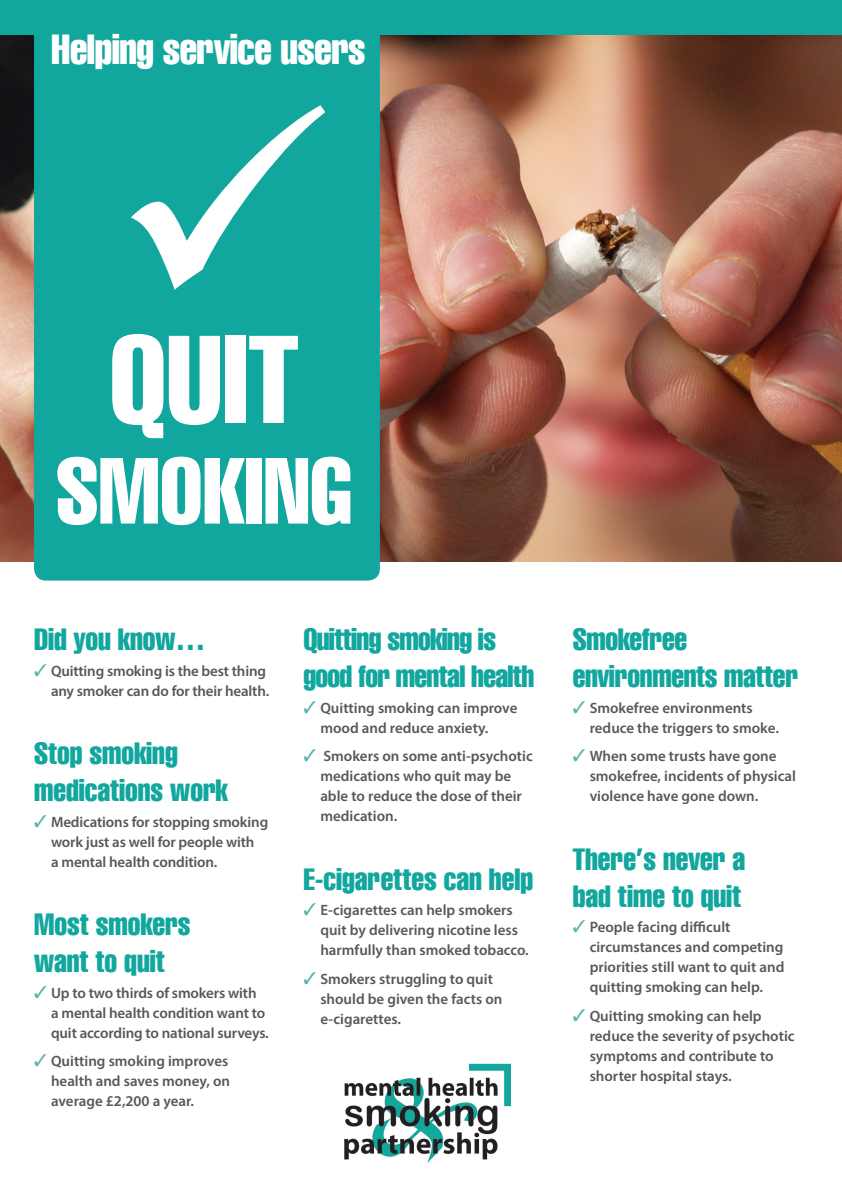
<style>
.page{position:relative;width:842px;height:1191px;background:#fff}
.page>*{position:absolute;margin:0;border:0;box-sizing:border-box;transform-origin:0 0}
.Heading_1{font:extra-condensed 120.9px "Swiss 911 BT";color:#fff}
.Heading_1-2{font:extra-condensed 90.9px "Swiss 911 BT";color:#fff}
.Heading_1-3{font:extra-condensed 41px "Swiss 911 BT";letter-spacing:-.01em;color:#fff}
.Did_you_know{font:extra-condensed 30px/37px "Swiss 911 BT";color:#12a79e}
.Did_you_know-2{font:extra-condensed 30px/37px "Swiss 911 BT";letter-spacing:-.02em;color:#12a79e}
.t1{font:600 15px/20px "Myriad Pro";color:#57585a}
.s1{color:#57b4ad}
</style>
<div class="page">
<img style="left:0;top:34px;width:842px;height:527px">
<div style="left:0;top:0;width:842px;height:34px;background:#12a79e"></div>
<div style="left:34px;top:34px;width:346px;height:546px;background:#12a79e"></div>
<img style="left:344px;top:1063px;width:167px;height:99px">
<svg style="left:131px;top:105px;width:194px;height:185px"></svg>
<p class="Heading_1-3" style="left:51px;top:27px;width:316px">Helping service users</p>
<p class="Heading_1" style="left:109px;top:311px;width:191px">QUIT</p>
<p class="Heading_1-2" style="left:56px;top:439px;width:298px">SMOKING</p>
<p class="Did_you_know" style="left:34px;top:621px;width:173px">Did you know…</p>
<p class="t1" style="left:34px;top:660px;width:237px;text-align:right"><span class="s1">✓</span> Quitting smoking is the best thing any smoker can do for their health.</p>
<p class="Did_you_know" style="left:34px;top:735px;width:195px">Stop smoking medications work</p>
<p class="t1" style="left:51px;top:811px;width:219px;text-indent:-17px"><span class="s1">✓</span> Medications for stopping smoking work just as well for people with<br>a mental health condition.</p>
<p class="Did_you_know" style="left:34px;top:906px;width:158px">Most smokers want to quit</p>
<p class="t1" style="left:51px;top:982px;width:219px;text-indent:-17px"><span class="s1">✓</span> Up to two thirds of smokers with<br>a mental health condition want to quit according to national surveys.</p>
<p class="t1" style="left:51px;top:1050px;width:180px;text-align:justify;text-indent:-17px"><span class="s1">✓</span> Quitting smoking improves health and saves money, on average £2,200 a year.</p>
<p class="Did_you_know-2" style="left:303px;top:621px;width:232px">Quitting smoking is good for mental health</p>
<p class="t1" style="left:320px;top:697px;width:199px;text-indent:-17px"><span class="s1">✓</span> Quitting smoking can improve mood and reduce anxiety.</p>
<p class="t1" style="left:320px;top:746px;width:214px;text-indent:-17px"><span class="s1">✓</span> Smokers on some anti-psychotic medications who quit may be able to reduce the dose of their medication.</p>
<p class="Did_you_know" style="left:303px;top:860px;width:231px">E-cigarettes can help</p>
<p class="t1" style="left:320px;top:900px;width:210px;text-indent:-17px"><span class="s1">✓</span> E-cigarettes can help smokers quit by delivering nicotine less harmfully than smoked tobacco.</p>
<p class="t1" style="left:320px;top:968px;width:184px;text-indent:-17px"><span class="s1">✓</span> Smokers struggling to quit should be given the facts on e-cigarettes.</p>
<p class="Did_you_know" style="left:573px;top:621px;width:227px">Smokefree environments matter</p>
<p class="t1" style="left:590px;top:697px;width:191px;text-indent:-17px"><span class="s1">✓</span> Smokefree environments reduce the triggers to smoke.</p>
<p class="t1" style="left:590px;top:746px;width:208px;text-indent:-17px"><span class="s1">✓</span> When some trusts have gone smokefree, incidents of physical violence have gone down.</p>
<p class="Did_you_know" style="left:573px;top:840px;width:174px">There’s never a bad time to quit</p>
<p class="t1" style="left:590px;top:917px;width:196px;text-indent:-17px"><span class="s1">✓</span> People facing difficult circumstances and competing priorities still want to quit and quitting smoking can help.</p>
<p class="t1" style="left:590px;top:1005px;width:206px;text-indent:-17px"><span class="s1">✓</span> Quitting smoking can help reduce the severity of psychotic symptoms and contribute to shorter hospital stays.</p>
</div>
